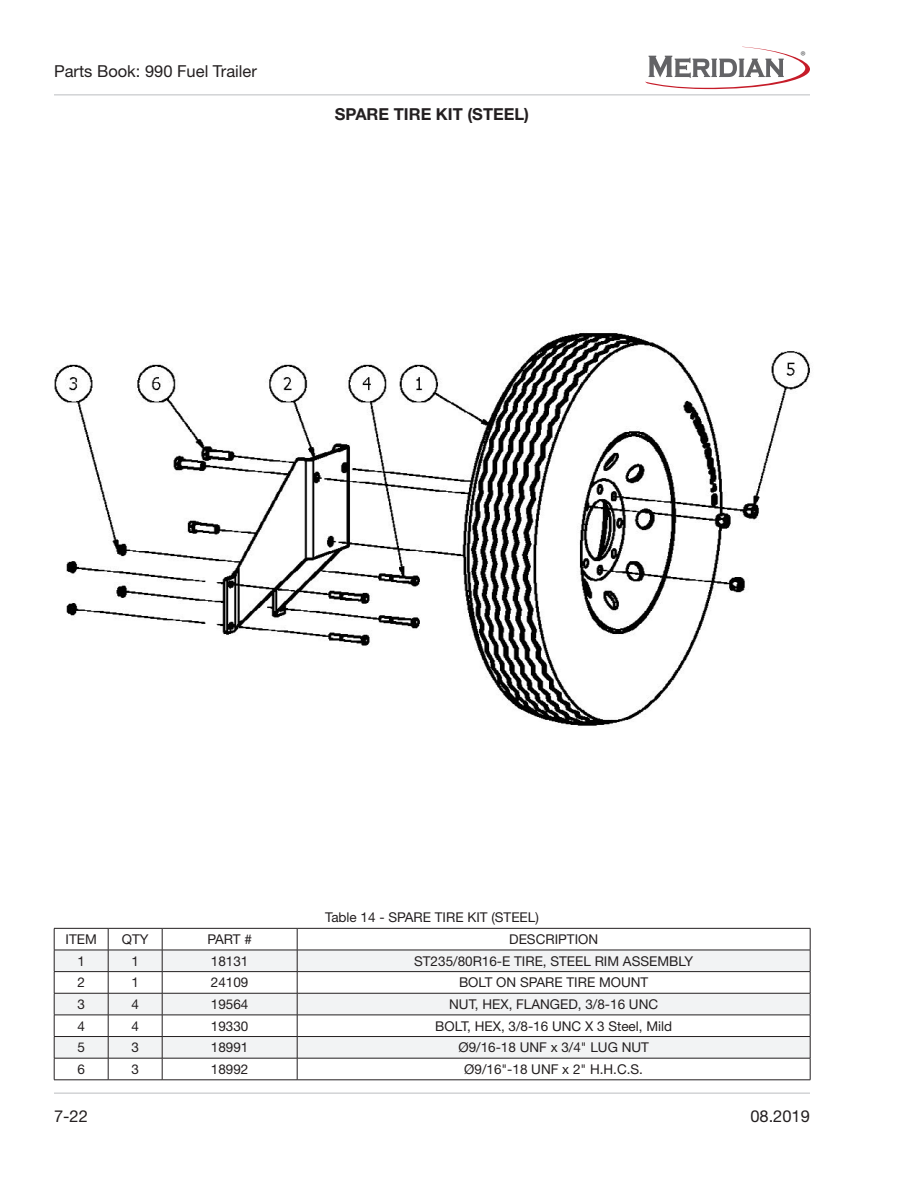
<style>
.page{position:relative;width:918px;height:1188px;background:#fff}
.page>*{position:absolute;margin:0;border:0;box-sizing:border-box;transform-origin:0 0}
.t1{font:16.5px "Helvetica Neue LT Pro";color:#231f20}
.PARAGRAPH_TITLE{font:700 16.5px "Helvetica Neue LT Std";color:#231f20}
.PARAGRAPH_TITLE-2{font:13.5px "Helvetica Neue LT Pro";color:#231f20}
.t2{font:12.75px "Myriad";color:#57585a}
</style>
<div class="page">
<hr style="left:54px;top:94px;width:756px;height:1px;background:#bcbdc0">
<hr style="left:54px;top:1093px;width:756px;height:1px;background:#bcbdc0">
<svg style="left:645px;top:46px;width:165px;height:43px"></svg>
<img style="left:54px;top:333px;width:756px;height:394px">
<svg style="left:55px;top:951px;width:755px;height:107px;fill:#f2f3f4"></svg>
<hr style="left:54px;top:928px;width:54px;height:1px;background:#231f20">
<hr style="left:108px;top:928px;width:54px;height:1px;background:#231f20">
<hr style="left:162px;top:928px;width:135px;height:1px;background:#231f20">
<hr style="left:297px;top:928px;width:513px;height:1px;background:#231f20">
<hr style="left:54px;top:950px;width:54px;height:1px;background:#231f20">
<hr style="left:108px;top:950px;width:54px;height:1px;background:#231f20">
<hr style="left:162px;top:950px;width:135px;height:1px;background:#231f20">
<hr style="left:297px;top:950px;width:513px;height:1px;background:#231f20">
<hr style="left:54px;top:971px;width:54px;height:1px;background:#231f20">
<hr style="left:108px;top:971px;width:54px;height:1px;background:#231f20">
<hr style="left:162px;top:971px;width:135px;height:1px;background:#231f20">
<hr style="left:297px;top:971px;width:513px;height:1px;background:#231f20">
<hr style="left:54px;top:993px;width:54px;height:1px;background:#231f20">
<hr style="left:108px;top:993px;width:54px;height:1px;background:#231f20">
<hr style="left:162px;top:993px;width:135px;height:1px;background:#231f20">
<hr style="left:297px;top:993px;width:513px;height:1px;background:#231f20">
<hr style="left:54px;top:1015px;width:54px;height:1px;background:#231f20">
<hr style="left:108px;top:1015px;width:54px;height:1px;background:#231f20">
<hr style="left:162px;top:1015px;width:135px;height:1px;background:#231f20">
<hr style="left:297px;top:1015px;width:513px;height:1px;background:#231f20">
<hr style="left:54px;top:1036px;width:54px;height:1px;background:#231f20">
<hr style="left:108px;top:1036px;width:54px;height:1px;background:#231f20">
<hr style="left:162px;top:1036px;width:135px;height:1px;background:#231f20">
<hr style="left:297px;top:1036px;width:513px;height:1px;background:#231f20">
<hr style="left:54px;top:1058px;width:54px;height:1px;background:#231f20">
<svg style="left:54px;top:929px;width:1px;height:151px"></svg>
<hr style="left:108px;top:1058px;width:54px;height:1px;background:#231f20">
<svg style="left:108px;top:929px;width:1px;height:151px"></svg>
<hr style="left:162px;top:1058px;width:135px;height:1px;background:#231f20">
<svg style="left:162px;top:929px;width:1px;height:151px"></svg>
<hr style="left:297px;top:1058px;width:513px;height:1px;background:#231f20">
<svg style="left:297px;top:929px;width:1px;height:151px"></svg>
<svg style="left:810px;top:929px;width:1px;height:151px"></svg>
<hr style="left:54px;top:1080px;width:54px;height:1px;background:#231f20">
<hr style="left:108px;top:1080px;width:54px;height:1px;background:#231f20">
<hr style="left:162px;top:1080px;width:135px;height:1px;background:#231f20">
<hr style="left:297px;top:1080px;width:513px;height:1px;background:#231f20">
<p class="t1" style="left:54px;top:61px;width:204px">Parts Book: 990 Fuel Trailer</p>
<p class="PARAGRAPH_TITLE" style="left:335px;top:104px;width:196px">SPARE TIRE KIT (STEEL)</p>
<p class="t2" style="left:800px;top:48px;width:7px">®</p>
<p class="PARAGRAPH_TITLE-2" style="left:325px;top:909px;width:215px">Table 14 - SPARE TIRE KIT (STEEL)</p>
<p class="PARAGRAPH_TITLE-2" style="left:66px;top:931px;width:33px">ITEM</p>
<p class="PARAGRAPH_TITLE-2" style="left:122px;top:931px;width:28px">QTY</p>
<p class="PARAGRAPH_TITLE-2" style="left:207px;top:931px;width:46px">PART #</p>
<p class="PARAGRAPH_TITLE-2" style="left:509px;top:931px;width:90px">DESCRIPTION</p>
<p class="PARAGRAPH_TITLE-2" style="left:77px;top:952px;width:9px">1</p>
<p class="PARAGRAPH_TITLE-2" style="left:131px;top:952px;width:9px">1</p>
<p class="PARAGRAPH_TITLE-2" style="left:211px;top:952px;width:39px">18131</p>
<p class="PARAGRAPH_TITLE-2" style="left:414px;top:952px;width:281px">ST235/80R16-E TIRE, STEEL RIM ASSEMBLY</p>
<p class="PARAGRAPH_TITLE-2" style="left:77px;top:974px;width:9px">2</p>
<p class="PARAGRAPH_TITLE-2" style="left:131px;top:974px;width:9px">1</p>
<p class="PARAGRAPH_TITLE-2" style="left:211px;top:974px;width:39px">24109</p>
<p class="PARAGRAPH_TITLE-2" style="left:459px;top:974px;width:191px">BOLT ON SPARE TIRE MOUNT</p>
<p class="PARAGRAPH_TITLE-2" style="left:77px;top:996px;width:9px">3</p>
<p class="PARAGRAPH_TITLE-2" style="left:131px;top:996px;width:9px">4</p>
<p class="PARAGRAPH_TITLE-2" style="left:211px;top:996px;width:39px">19564</p>
<p class="PARAGRAPH_TITLE-2" style="left:449px;top:996px;width:211px">NUT, HEX, FLANGED, 3/8-16 UNC</p>
<p class="PARAGRAPH_TITLE-2" style="left:77px;top:1017px;width:9px">4</p>
<p class="PARAGRAPH_TITLE-2" style="left:131px;top:1017px;width:9px">4</p>
<p class="PARAGRAPH_TITLE-2" style="left:211px;top:1017px;width:39px">19330</p>
<p class="PARAGRAPH_TITLE-2" style="left:435px;top:1017px;width:238px">BOLT, HEX, 3/8-16 UNC X 3 Steel, Mild</p>
<p class="PARAGRAPH_TITLE-2" style="left:77px;top:1039px;width:9px">5</p>
<p class="PARAGRAPH_TITLE-2" style="left:131px;top:1039px;width:9px">3</p>
<p class="PARAGRAPH_TITLE-2" style="left:211px;top:1039px;width:39px">18991</p>
<p class="PARAGRAPH_TITLE-2" style="left:458px;top:1039px;width:192px">Ø9/16-18 UNF x 3/4" LUG NUT</p>
<p class="PARAGRAPH_TITLE-2" style="left:77px;top:1061px;width:9px">6</p>
<p class="PARAGRAPH_TITLE-2" style="left:131px;top:1061px;width:9px">3</p>
<p class="PARAGRAPH_TITLE-2" style="left:211px;top:1061px;width:39px">18992</p>
<p class="PARAGRAPH_TITLE-2" style="left:464px;top:1061px;width:180px">Ø9/16"-18 UNF x 2" H.H.C.S.</p>
<p class="t1" style="left:54px;top:1106px;width:35px">7-22</p>
<p class="t1" style="left:750px;top:1106px;width:61px">08.2019</p>
</div>
